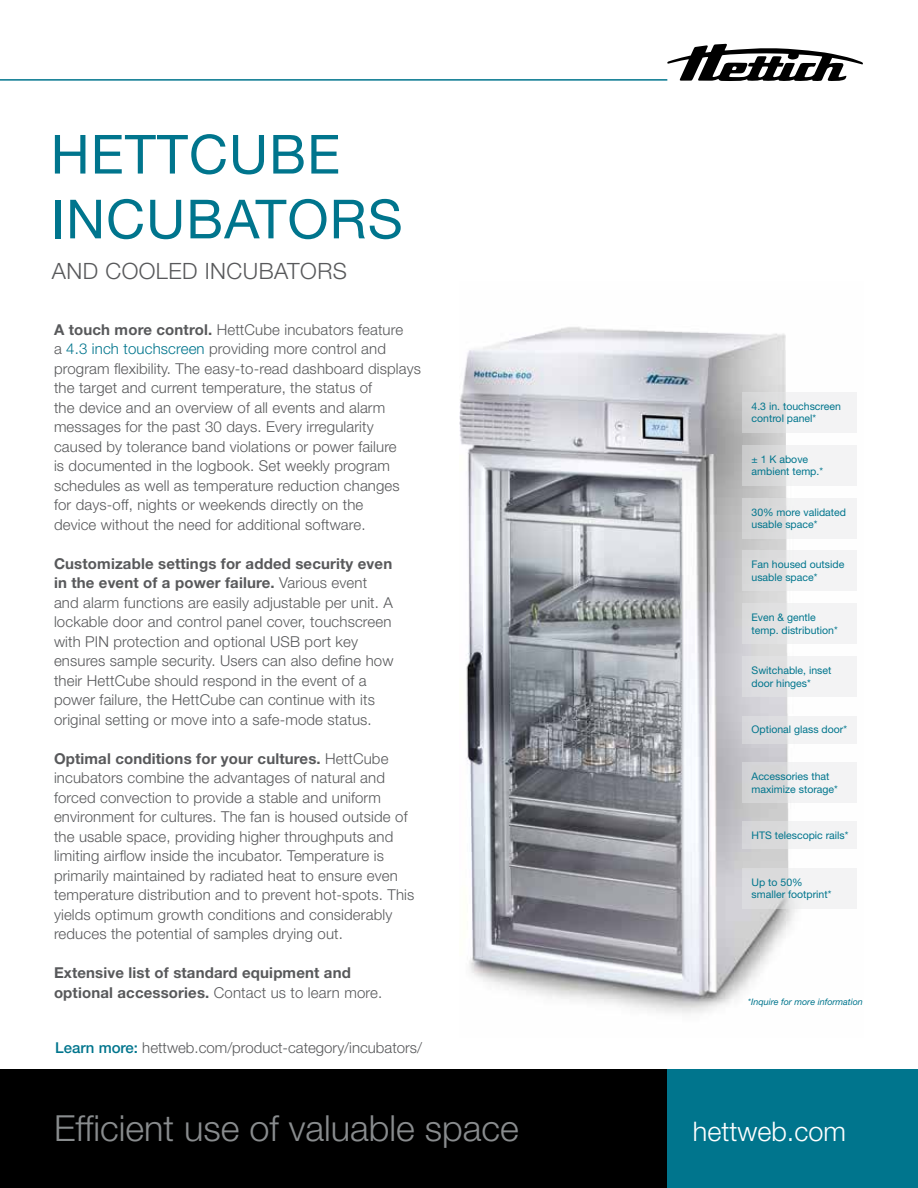
<style>
.page{position:relative;width:918px;height:1188px;background:#fff}
.page>*{position:absolute;margin:0;border:0;box-sizing:border-box;transform-origin:0 0}
.t1{font:54px/64.8px "Helvetica Neue LT Std";letter-spacing:.02em;color:#00758d}
.t2{font:300 36px "Helvetica Neue LT Std";color:#898c8e}
.t3{font:300 27px "Helvetica Neue LT Std";color:#fff}
.t4{font:300 22.5px "Helvetica Neue LT Std";letter-spacing:.02em;color:#58595b}
.t5{font:300 15px/19.5px "Helvetica Neue LT Std";letter-spacing:.01em;color:#58595b}
.t6{font:700 15px/19.5px "Helvetica Neue LT Std";letter-spacing:.01em;color:#58595b}
.t7{font:10.5px/12.6px "Helvetica Neue LT Std";color:#00758d}
.t8{font:italic 9px "Helvetica Neue LT Std";color:#00758d}
.s1{font-weight:700}
.s2{color:#00758d}
.s3{font-weight:300}
.s4{font-weight:500;color:#00758d}
</style>
<div class="page">
<svg style="left:667px;top:44px;width:196px;height:37px"></svg>
<hr style="left:0;top:79px;width:667px;height:2px;background:#00758d">
<div style="left:667px;top:1069px;width:251px;height:119px;background:#00758d"></div>
<div style="left:0;top:1069px;width:667px;height:119px;background:#000"></div>
<img style="left:460px;top:327px;width:397px;height:687px">
<div style="left:742px;top:868px;width:115px;height:41px;background:linear-gradient(to right,#d6d6d8,#fbfbfb)"></div>
<div style="left:742px;top:657px;width:115px;height:40px;background:linear-gradient(to right,#dbdbdd,#fafafb)"></div>
<svg style="left:742px;top:445px;width:115px;height:40px;fill:#f3f3f4"></svg>
<div style="left:742px;top:551px;width:115px;height:40px;background:linear-gradient(to right,#d8d8d9,#fcfcfd)"></div>
<div style="left:742px;top:716px;width:115px;height:28px;background:linear-gradient(to right,#d6d6da,#fcfcfc)"></div>
<div style="left:742px;top:822px;width:115px;height:27px;background:linear-gradient(to right,#d4d4d5,#fcfcfd)"></div>
<svg style="left:742px;top:762px;width:115px;height:41px;fill:#f3f3f4"></svg>
<div style="left:742px;top:604px;width:115px;height:40px;background:linear-gradient(to right,#dcdcdd,#fafafb)"></div>
<svg style="left:742px;top:392px;width:115px;height:41px;fill:#f3f3f4"></svg>
<svg style="left:742px;top:498px;width:115px;height:40px;fill:#f3f3f4"></svg>
<h1 class="t1" style="left:51px;top:121px;width:354px">HETTCUBE<br>INCUBATORS</h1>
<h3 class="t4" style="left:52px;top:257px;width:297px">AND COOLED INCUBATORS</h3>
<p class="t5" style="left:54px;top:319px;width:369px"><span class="s1">A touch more control.</span> HettCube incubators feature<br>a <span class="s2">4.3 inch touchscreen</span> providing more control and program flexibility. The easy-to-read dashboard displays the target and current temperature, the status of<br>the device and an overview of all events and alarm messages for the past 30 days. Every irregularity caused by tolerance band violations or power failure<br>is documented in the logbook. Set weekly program schedules as well as temperature reduction changes<br>for days-off, nights or weekends directly on the<br>device without the need for additional software.</p>
<p class="t5" style="left:54px;top:553px;width:341px"><span class="s1">Customizable settings for added security even in the event of a power failure.</span> Various event and alarm functions are easily adjustable per unit. A lockable door and control panel cover, touchscreen with PIN protection and optional USB port key ensures sample security. Users can also define how their HettCube should respond in the event of a power failure, the HettCube can continue with its original setting or move into a safe-mode status.</p>
<p class="t5" style="left:54px;top:748px;width:362px"><span class="s1">Optimal conditions for your cultures.</span> HettCube incubators combine the advantages of natural and forced convection to provide a stable and uniform environment for cultures. The fan is housed outside of the usable space, providing higher throughputs and limiting airflow inside the incubator. Temperature is primarily maintained by radiated heat to ensure even temperature distribution and to prevent hot-spots. This yields optimum growth conditions and considerably reduces the potential of samples drying out.</p>
<p class="t6" style="left:54px;top:963px;width:330px">Extensive list of standard equipment and optional accessories. <span class="s3">Contact us to learn more.</span></p>
<p class="t5" style="left:55px;top:1038px;width:369px"><span class="s4">Learn more:</span> hettweb.com/product-category/incubators/</p>
<p class="t7" style="left:752px;top:400px;width:91px">4.3 in. touchscreen control panel*</p>
<p class="t7" style="left:752px;top:452px;width:73px">± 1 K above ambient temp.*</p>
<p class="t7" style="left:752px;top:505px;width:96px">30% more validated usable space*</p>
<p class="t7" style="left:752px;top:558px;width:94px">Fan housed outside usable space*</p>
<p class="t7" style="left:752px;top:611px;width:88px">Even &amp; gentle temp. distribution*</p>
<p class="t7" style="left:752px;top:664px;width:81px">Switchable, inset door hinges*</p>
<p class="t7" style="left:752px;top:723px;width:97px">Optional glass door*</p>
<p class="t7" style="left:752px;top:770px;width:88px">Accessories that maximize storage*</p>
<p class="t7" style="left:752px;top:829px;width:99px">HTS telescopic rails*</p>
<p class="t7" style="left:752px;top:876px;width:81px">Up to 50% smaller footprint*</p>
<p class="t8" style="left:748px;top:997px;width:117px">*Inquire for more information</p>
<h2 class="t2" style="left:54px;top:1107px;width:466px">Efficient use of valuable space</h2>
<h3 class="t3" style="left:693px;top:1115px;width:155px">hettweb.com</h3>
</div>
